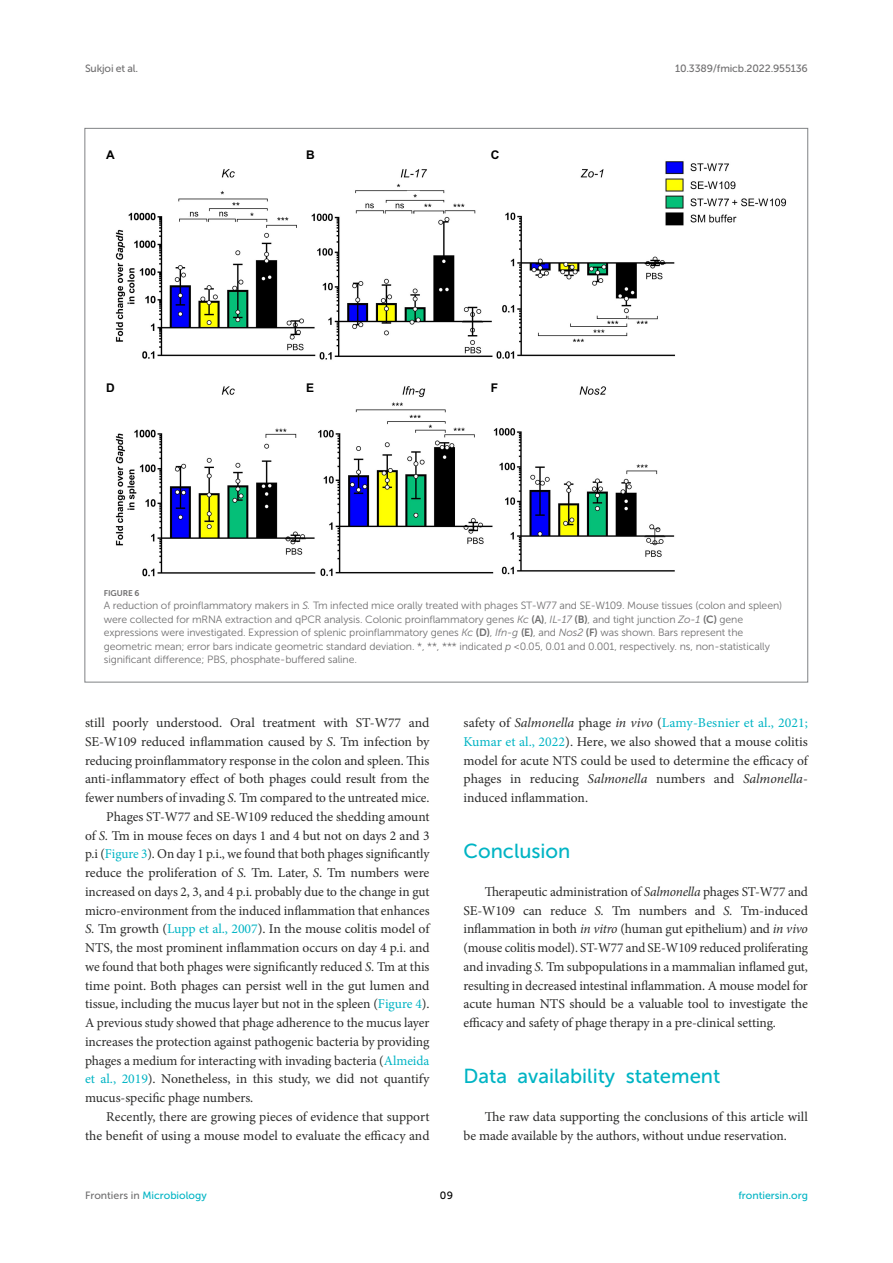
<style>
.page{position:relative;width:893px;height:1263px;background:#fff}
.page>*{position:absolute;margin:0;border:0;box-sizing:border-box;transform-origin:0 0}
.HEAD_1{font:20.25px "Museo Sans 500";color:#00b4c4}
.TEXT{font:13.5px/18.8px "Minion Pro";color:#2b2b2a;text-align:justify}
.TEXT_FLUSH{font:13.5px/18.8px "Minion Pro";letter-spacing:-.01em;color:#2b2b2a;text-align:justify}
.t1{font:700 12px "Arial";color:#000}
.FIG_LEG{font:10.5px/13.5px "Museo Sans 300";letter-spacing:-.01em;color:#706f70}
.t2{font:10.5px "Museo Sans 500";color:#00b4c4}
.t3{font:10.5px "Museo Sans 500";letter-spacing:-.015em;color:#706f70}
.t4{font:10.5px "Museo Sans 500";color:#000}
.FIG_HD{font:8.25px "Museo Sans 700";letter-spacing:-.01em;color:#706f70}
.s1{font-style:italic}
.s2{font-family:"Museo Sans 700"}
.s3{color:#00b4c4}
.s4{color:#706f70}
</style>
<div class="page">
<img style="left:115px;top:161px;width:671px;height:416px">
<p class="t3" style="left:85px;top:63px;width:55px">Sukjoi et al.</p>
<p class="t3" style="left:675px;top:63px;width:134px">10.3389/fmicb.2022.955136</p>
<p class="t1" style="left:106px;top:147px;width:10px">A</p>
<p class="t1" style="left:306px;top:147px;width:10px">B</p>
<p class="t1" style="left:491px;top:147px;width:10px">C</p>
<p class="t1" style="left:106px;top:379px;width:10px">D</p>
<p class="t1" style="left:306px;top:379px;width:10px">E</p>
<p class="t1" style="left:491px;top:379px;width:9px">F</p>
<p class="FIG_HD" style="left:104px;top:588px;width:37px">FIGURE 6</p>
<p class="FIG_LEG" style="left:104px;top:599px;width:680px">A reduction of proinflammatory makers in <span class="s1">S.</span> Tm infected mice orally treated with phages ST-W77 and SE-W109. Mouse tissues (colon and spleen) were collected for mRNA extraction and qPCR analysis. Colonic proinflammatory genes <span class="s1">Kc</span> <span class="s2">(A)</span>, <span class="s1">IL-17</span> <span class="s2">(B)</span>, and tight junction <span class="s1">Zo-1</span> <span class="s2">(C)</span> gene expressions were investigated. Expression of splenic proinflammatory genes <span class="s1">Kc</span> <span class="s2">(D)</span>, <span class="s1">Ifn-g</span> <span class="s2">(E)</span>, and <span class="s1">Nos2</span> <span class="s2">(F)</span> was shown. Bars represent the geometric mean; error bars indicate geometric standard deviation. *, **, *** indicated <span class="s1">p</span> &lt; 0.05, 0.01 and 0.001, respectively. ns, non-statistically significant difference; PBS, phosphate-buffered saline.</p>
<p class="TEXT" style="left:85px;top:713px;width:346px">still poorly understood. Oral treatment with ST-W77 and SE-W109 reduced inflammation caused by <span class="s1">S.</span> Tm infection by reducing proinflammatory response in the colon and spleen. This anti-inflammatory effect of both phages could result from the fewer numbers of invading <span class="s1">S.</span> Tm compared to the untreated mice.</p>
<p class="TEXT" style="left:85px;top:807px;width:346px;text-indent:21px">Phages ST-W77 and SE-W109 reduced the shedding amount of <span class="s1">S.</span> Tm in mouse feces on days 1 and 4 but not on days 2 and 3 p.i (<span class="s3">Figure 3</span>). On day 1 p.i., we found that both phages significantly reduce the proliferation of <span class="s1">S.</span> Tm. Later, <span class="s1">S.</span> Tm numbers were increased on days 2, 3, and 4 p.i. probably due to the change in gut micro-environment from the induced inflammation that enhances <span class="s1">S.</span> Tm growth (<span class="s3">Lupp et al., 2007</span>). In the mouse colitis model of NTS, the most prominent inflammation occurs on day 4 p.i. and we found that both phages were significantly reduced <span class="s1">S.</span> Tm at this time point. Both phages can persist well in the gut lumen and tissue, including the mucus layer but not in the spleen (<span class="s3">Figure 4</span>).<br>A previous study showed that phage adherence to the mucus layer increases the protection against pathogenic bacteria by providing phages a medium for interacting with invading bacteria (<span class="s3">Almeida et al., 2019</span>). Nonetheless, in this study, we did not quantify mucus-specific phage numbers.</p>
<p class="TEXT" style="left:85px;top:1107px;width:346px;text-align:right">Recently, there are growing pieces of evidence that support<br>the benefit of using a mouse model to evaluate the efficacy and</p>
<p class="TEXT" style="left:463px;top:713px;width:346px">safety of <span class="s1">Salmonella</span> phage <span class="s1">in vivo</span> (<span class="s3">Lamy-Besnier et al., 2021; Kumar et al., 2022</span>). Here, we also showed that a mouse colitis model for acute NTS could be used to determine the efficacy of phages in reducing <span class="s1">Salmonella</span> numbers and <span class="s1">Salmonella&shy;</span>induced inflammation.</p>
<p class="HEAD_1" style="left:463px;top:840px;width:108px">Conclusion</p>
<p class="TEXT_FLUSH" style="left:463px;top:882px;width:346px;text-indent:21px">Therapeutic administration of <span class="s1">Salmonella</span> phages ST-W77 and SE-W109 can reduce <span class="s1">S.</span> Tm numbers and <span class="s1">S.</span> Tm-induced inflammation in both <span class="s1">in vitro</span> (human gut epithelium) and <span class="s1">in vivo </span>(mouse colitis model). ST-W77 and SE-W109 reduced proliferating and invading <span class="s1">S.</span> Tm subpopulations in a mammalian inflamed gut, resulting in decreased intestinal inflammation. A mouse model for acute human NTS should be a valuable tool to investigate the efficacy and safety of phage therapy in a pre-clinical setting.</p>
<p class="HEAD_1" style="left:463px;top:1065px;width:258px">Data availability statement</p>
<p class="TEXT_FLUSH" style="left:463px;top:1107px;width:346px;text-indent:21px">The raw data supporting the conclusions of this article will be made available by the authors, without undue reservation.</p>
<p class="t2" style="left:85px;top:1190px;width:123px"><span class="s4">Frontiers in</span> Microbiology</p>
<p class="t4" style="left:440px;top:1190px;width:15px">09</p>
<p class="t2" style="left:738px;top:1190px;width:71px">frontiersin.org</p>
</div>
